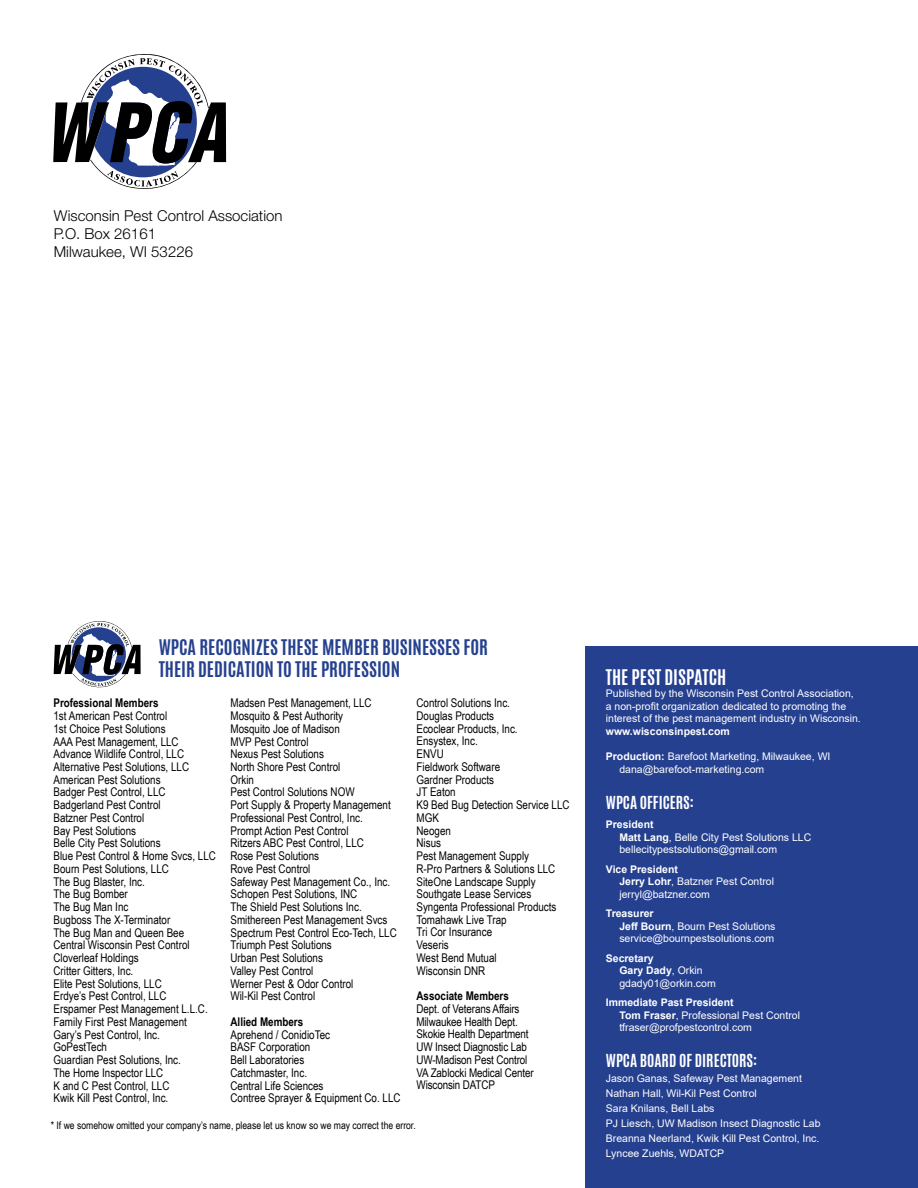
<style>
.page{position:relative;width:918px;height:1188px;background:#fff}
.page>*{position:absolute;margin:0;border:0;box-sizing:border-box;transform-origin:0 0}
.t1{font:700 18px/21.6px "Antonio";color:#25408f}
.t2{font:700 18px "Antonio";color:#fff}
.t3{font:300 15px/18px "Helvetica Neue";color:#000}
.t4{font:700 15px "Antonio";color:#fff}
.t5{font:12px/12.8px "Arial Narrow";color:#000}
.t6{font:700 12px "Arial Narrow";color:#000}
.t7{font:10.5px/12.6px "Arial";color:#fff}
.t8{font:10.5px "Arial Narrow";color:#000}
.t9{font:700 10.5px "Arial";color:#fff}
.s1{font-weight:700}
</style>
<div class="page">
<div style="left:586px;top:646px;width:332px;height:542px;background:#25408f"></div>
<svg style="left:54px;top:621px;width:87px;height:67px"></svg>
<svg style="left:53px;top:54px;width:173px;height:135px"></svg>
<p class="t3" style="left:54px;top:206px;width:230px">Wisconsin Pest Control Association<br>P.O. Box 26161<br>Milwaukee, WI 53226</p>
<h1 class="t1" style="left:159px;top:637px;width:331px">WPCA RECOGNIZES THESE MEMBER BUSINESSES FOR<br>THEIR DEDICATION TO THE PROFESSION</h1>
<p class="t6" style="left:54px;top:694px;width:107px">Professional Members</p>
<p class="t5" style="left:54px;top:709px;width:164px">1st American Pest Control<br>1st Choice Pest Solutions<br>AAA Pest Management, LLC<br>Advance Wildlife Control, LLC<br>Alternative Pest Solutions, LLC<br>American Pest Solutions<br>Badger Pest Control, LLC<br>Badgerland Pest Control<br>Batzner Pest Control<br>Bay Pest Solutions<br>Belle City Pest Solutions<br>Blue Pest Control &amp; Home Svcs, LLC<br>Bourn Pest Solutions, LLC<br>The Bug Blaster, Inc.<br>The Bug Bomber<br>The Bug Man Inc<br>Bugboss The X-Terminator<br>The Bug Man and Queen Bee<br>Central Wisconsin Pest Control<br>Cloverleaf Holdings<br>Critter Gitters, Inc.<br>Elite Pest Solutions, LLC<br>Erdye’s Pest Control, LLC<br>Erspamer Pest Management L.L.C.<br>Family First Pest Management<br>Gary’s Pest Control, Inc.<br>GoPestTech<br>Guardian Pest Solutions, Inc.<br>The Home Inspector LLC<br>K and C Pest Control, LLC<br>Kwik Kill Pest Control, Inc.</p>
<p class="t5" style="left:231px;top:696px;width:168px">Madsen Pest Management, LLC<br>Mosquito &amp; Pest Authority<br>Mosquito Joe of Madison<br>MVP Pest Control<br>Nexus Pest Solutions<br>North Shore Pest Control<br>Orkin<br>Pest Control Solutions NOW<br>Port Supply &amp; Property Management<br>Professional Pest Control, Inc.<br>Prompt Action Pest Control<br>Ritzers ABC Pest Control, LLC<br>Rose Pest Solutions<br>Rove Pest Control<br>Safeway Pest Management Co., Inc.<br>Schopen Pest Solutions, INC<br>The Shield Pest Solutions Inc.<br>Smithereen Pest Management Svcs<br>Spectrum Pest Control Eco-Tech, LLC<br>Triumph Pest Solutions<br>Urban Pest Solutions<br>Valley Pest Control<br>Werner Pest &amp; Odor Control<br>Wil-Kil Pest Control</p>
<p class="t6" style="left:231px;top:1013px;width:74px">Allied Members</p>
<p class="t5" style="left:231px;top:1028px;width:172px">Aprehend / ConidioTec<br>BASF Corporation<br>Bell Laboratories<br>Catchmaster, Inc.<br>Central Life Sciences<br>Contree Sprayer &amp; Equipment Co. LLC</p>
<p class="t5" style="left:417px;top:696px;width:155px">Control Solutions Inc.<br>Douglas Products<br>Ecoclear Products, Inc.<br>Ensystex, Inc.<br>ENVU<br>Fieldwork Software<br>Gardner Products<br>JT Eaton<br>K9 Bed Bug Detection Service LLC<br>MGK<br>Neogen<br>Nisus<br>Pest Management Supply<br>R-Pro Partners &amp; Solutions LLC<br>SiteOne Landscape Supply<br>Southgate Lease Services<br>Syngenta Professional Products<br>Tomahawk Live Trap<br>Tri Cor Insurance<br>Veseris<br>West Bend Mutual<br>Wisconsin DNR</p>
<p class="t6" style="left:417px;top:987px;width:94px">Associate Members</p>
<p class="t5" style="left:417px;top:1002px;width:119px">Dept. of Veterans Affairs<br>Milwaukee Health Dept.<br>Skokie Health Department<br>UW Insect Diagnostic Lab<br>UW-Madison Pest Control<br>VA Zablocki Medical Center<br>Wisconsin DATCP</p>
<p class="t8" style="left:51px;top:1117px;width:367px">* If we somehow omitted your company’s name, please let us know so we may correct the error.</p>
<h1 class="t2" style="left:606px;top:663px;width:122px">THE PEST DISPATCH</h1>
<p class="t7" style="left:606px;top:687px;width:257px">Published by the Wisconsin Pest Control Association, a non-profit organization dedicated to promoting the interest of the pest management industry in Wisconsin.</p>
<p class="t9" style="left:606px;top:724px;width:125px">www.wisconsinpest.com</p>
<p class="t7" style="left:619px;top:750px;width:213px;text-indent:-14px"><span class="s1">Production:</span> Barefoot Marketing, Milwaukee, WI dana@barefoot-marketing.com</p>
<p class="t4" style="left:606px;top:791px;width:90px">WPCA OFFICERS:</p>
<p class="t7" style="left:619px;top:818px;width:193px;text-indent:-14px"><span class="s1">President<br>Matt Lang</span>, Belle City Pest Solutions LLC bellecitypestsolutions@gmail.com</p>
<p class="t7" style="left:619px;top:863px;width:156px;text-indent:-14px"><span class="s1">Vice President<br>Jerry Lohr</span>, Batzner Pest Control jerryl@batzner.com</p>
<p class="t7" style="left:619px;top:907px;width:158px;text-indent:-14px"><span class="s1">Treasurer<br>Jeff Bourn</span>, Bourn Pest Solutions service@bournpestsolutions.com</p>
<p class="t7" style="left:619px;top:952px;width:98px;text-indent:-14px"><span class="s1">Secretary<br>Gary Dady</span>, Orkin gdady01@orkin.com</p>
<p class="t7" style="left:619px;top:996px;width:182px;text-indent:-14px"><span class="s1">Immediate Past President<br>Tom Fraser</span>, Professional Pest Control tfraser@profpestcontrol.com</p>
<p class="t4" style="left:606px;top:1050px;width:153px">WPCA BOARD OF DIRECTORS:</p>
<p class="t7" style="left:606px;top:1071px;width:216px;line-height:15px">Jason Ganas, Safeway Pest Management Nathan Hall, Wil-Kil Pest Control<br>Sara Knilans, Bell Labs<br>PJ Liesch, UW Madison Insect Diagnostic Lab Breanna Neerland, Kwik Kill Pest Control, Inc.<br>Lyncee Zuehls, WDATCP</p>
</div>
